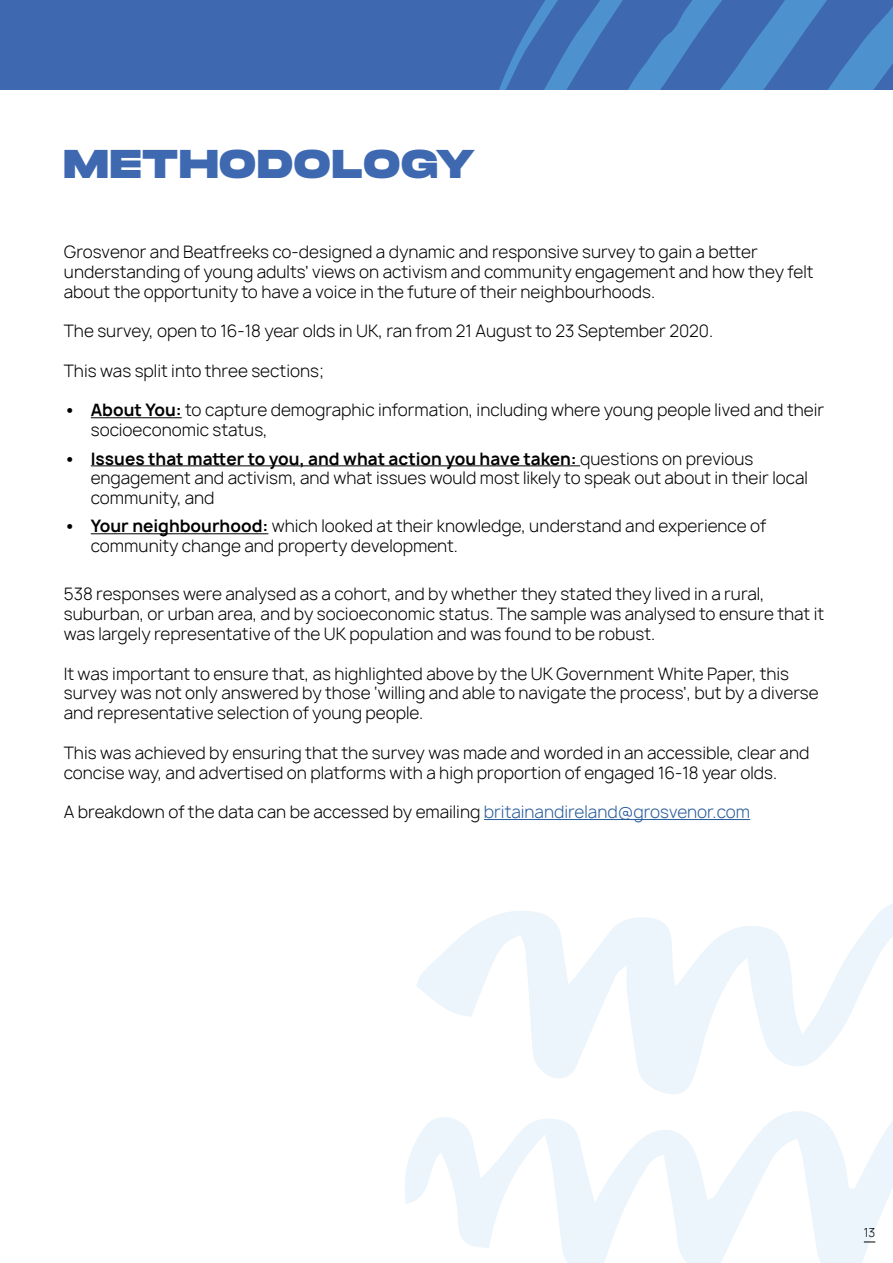
<style>
.page{position:relative;width:893px;height:1263px;background:#fff}
.page>*{position:absolute;margin:0;border:0;box-sizing:border-box;transform-origin:0 0}
.t1{font:800 40.2px "Monument Extended";letter-spacing:.04em;color:#3e69b1}
.t2{font:300 16.5px/19.8px "Manrope";color:#000}
.t3{font:300 12px "Manrope";color:#000}
.s1{font-weight:700}
.s2{color:#275b9b}
</style>
<div class="page">
<div style="left:0;top:0;width:893px;height:89px;background:#3e69b1"></div>
<svg style="left:499px;top:0;width:394px;height:89px"></svg>
<hr style="left:91px;top:417px;width:91px;height:1px;background:#000">
<hr style="left:91px;top:465px;width:489px;height:1px;background:#000">
<hr style="left:91px;top:533px;width:177px;height:1px;background:#000">
<hr style="left:484px;top:819px;width:266px;height:1px;background:#275b9b">
<svg style="left:405px;top:1111px;width:488px;height:152px"></svg>
<svg style="left:416px;top:904px;width:477px;height:190px"></svg>
<h1 class="t1" style="left:64px;top:134px;width:413px">METHODOLOGY</h1>
<p class="t2" style="left:64px;top:242px;width:751px">Grosvenor and Beatfreeks co-designed a dynamic and responsive survey to gain a better understanding of young adults’ views on activism and community engagement and how they felt about the opportunity to have a voice in the future of their neighbourhoods.</p>
<p class="t2" style="left:64px;top:321px;width:651px">The survey, open to 16-18 year olds in UK, ran from 21 August to 23 September 2020.</p>
<p class="t2" style="left:64px;top:361px;width:262px">This was split into three sections;</p>
<p class="t2" style="left:91px;top:401px;width:735px;text-indent:-27px"><span class="s1">• About You:</span> to capture demographic information, including where young people lived and their socioeconomic status,</p>
<p class="t2" style="left:91px;top:449px;width:719px;text-indent:-27px"><span class="s1">• Issues that matter to you, and what action you have taken:</span> questions on previous engagement and activism, and what issues would most likely to speak out about in their local community, and</p>
<p class="t2" style="left:91px;top:517px;width:677px;text-indent:-27px"><span class="s1">• Your neighbourhood:</span> which looked at their knowledge, understand and experience of community change and property development.</p>
<p class="t2" style="left:64px;top:585px;width:762px">538 responses were analysed as a cohort, and by whether they stated they lived in a rural, suburban, or urban area, and by socioeconomic status. The sample was analysed to ensure that it was largely representative of the UK population and was found to be robust.</p>
<p class="t2" style="left:64px;top:664px;width:756px">It was important to ensure that, as highlighted above by the UK Government White Paper, this survey was not only answered by those ‘willing and able to navigate the process’, but by a diverse and representative selection of young people.</p>
<p class="t2" style="left:64px;top:743px;width:747px">This was achieved by ensuring that the survey was made and worded in an accessible, clear and concise way, and advertised on platforms with a high proportion of engaged 16-18 year olds.</p>
<p class="t2" style="left:64px;top:802px;width:688px">A breakdown of the data can be accessed by emailing <span class="s2">britainandireland@grosvenor.com</span></p>
<p class="t3" style="left:864px;top:1226px;width:13px">13</p>
</div>
